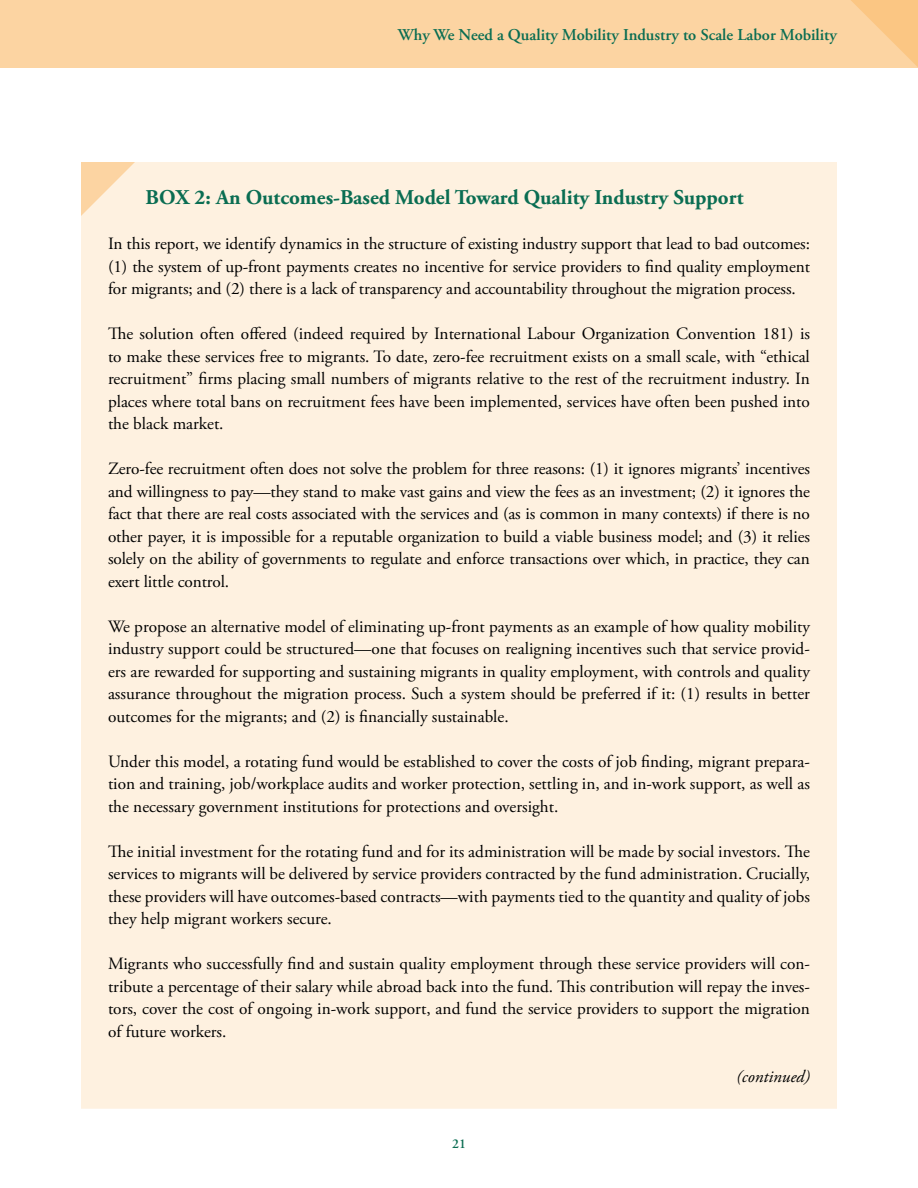
<style>
.page{position:relative;width:918px;height:1188px;background:#fff}
.page>*{position:absolute;margin:0;border:0;box-sizing:border-box;transform-origin:0 0}
.t1{font:700 21px "Adobe Garamond Pro";color:#0a6d52}
.t2{font:17.25px/22.5px "Adobe Garamond Pro";color:#000;text-align:justify}
.t3{font:italic 17.25px "Adobe Garamond Pro";color:#000}
.t4{font:600 16.5px "Adobe Garamond Pro";color:#0a6d52}
.t5{font:600 13.5px "Adobe Garamond Pro";color:#0a6d52}
</style>
<div class="page">
<div style="left:0;top:0;width:918px;height:67px;background:#fcd4a2"></div>
<svg style="left:850px;top:0;width:68px;height:68px"></svg>
<div style="left:81px;top:162px;width:756px;height:947px;background:#fef1e0"></div>
<p class="t4" style="left:398px;top:25px;width:441px">Why We Need a Quality Mobility Industry to Scale Labor Mobility</p>
<p class="t1" style="left:146px;top:185px;width:599px">BOX 2: An Outcomes-Based Model Toward Quality Industry Support</p>
<p class="t2" style="left:108px;top:233px;width:704px">In this report, we identify dynamics in the structure of existing industry support that lead to bad outcomes: (1) the system of up-front payments creates no incentive for service providers to find quality employment for migrants; and (2) there is a lack of transparency and accountability throughout the migration process.</p>
<p class="t2" style="left:108px;top:323px;width:704px">The solution often offered (indeed required by International Labour Organization Convention 181) is to make these services free to migrants. To date, zero-fee recruitment exists on a small scale, with “ethical recruitment” firms placing small numbers of migrants relative to the rest of the recruitment industry. In places where total bans on recruitment fees have been implemented, services have often been pushed into the black market.</p>
<p class="t2" style="left:108px;top:458px;width:704px">Zero-fee recruitment often does not solve the problem for three reasons: (1) it ignores migrants’ incentives and willingness to pay—they stand to make vast gains and view the fees as an investment; (2) it ignores the fact that there are real costs associated with the services and (as is common in many contexts) if there is no other payer, it is impossible for a reputable organization to build a viable business model; and (3) it relies solely on the ability of governments to regulate and enforce transactions over which, in practice, they can exert little control.</p>
<p class="t2" style="left:108px;top:616px;width:704px">We propose an alternative model of eliminating up-front payments as an example of how quality mobility industry support could be structured—one that focuses on realigning incentives such that service provid&shy;ers are rewarded for supporting and sustaining migrants in quality employment, with controls and quality assurance throughout the migration process. Such a system should be preferred if it: (1) results in better outcomes for the migrants; and (2) is financially sustainable.</p>
<p class="t2" style="left:108px;top:751px;width:703px">Under this model, a rotating fund would be established to cover the costs of job finding, migrant prepara&shy;tion and training, job/workplace audits and worker protection, settling in, and in-work support, as well as the necessary government institutions for protections and oversight.</p>
<p class="t2" style="left:108px;top:841px;width:704px">The initial investment for the rotating fund and for its administration will be made by social investors. The services to migrants will be delivered by service providers contracted by the fund administration. Crucially, these providers will have outcomes-based contracts—with payments tied to the quantity and quality of jobs they help migrant workers secure.</p>
<p class="t2" style="left:108px;top:953px;width:704px">Migrants who successfully find and sustain quality employment through these service providers will con&shy;tribute a percentage of their salary while abroad back into the fund. This contribution will repay the inves&shy;tors, cover the cost of ongoing in-work support, and fund the service providers to support the migration of future workers.</p>
<p class="t3" style="left:736px;top:1066px;width:75px">(continued)</p>
<p class="t5" style="left:452px;top:1135px;width:15px">21</p>
</div>
